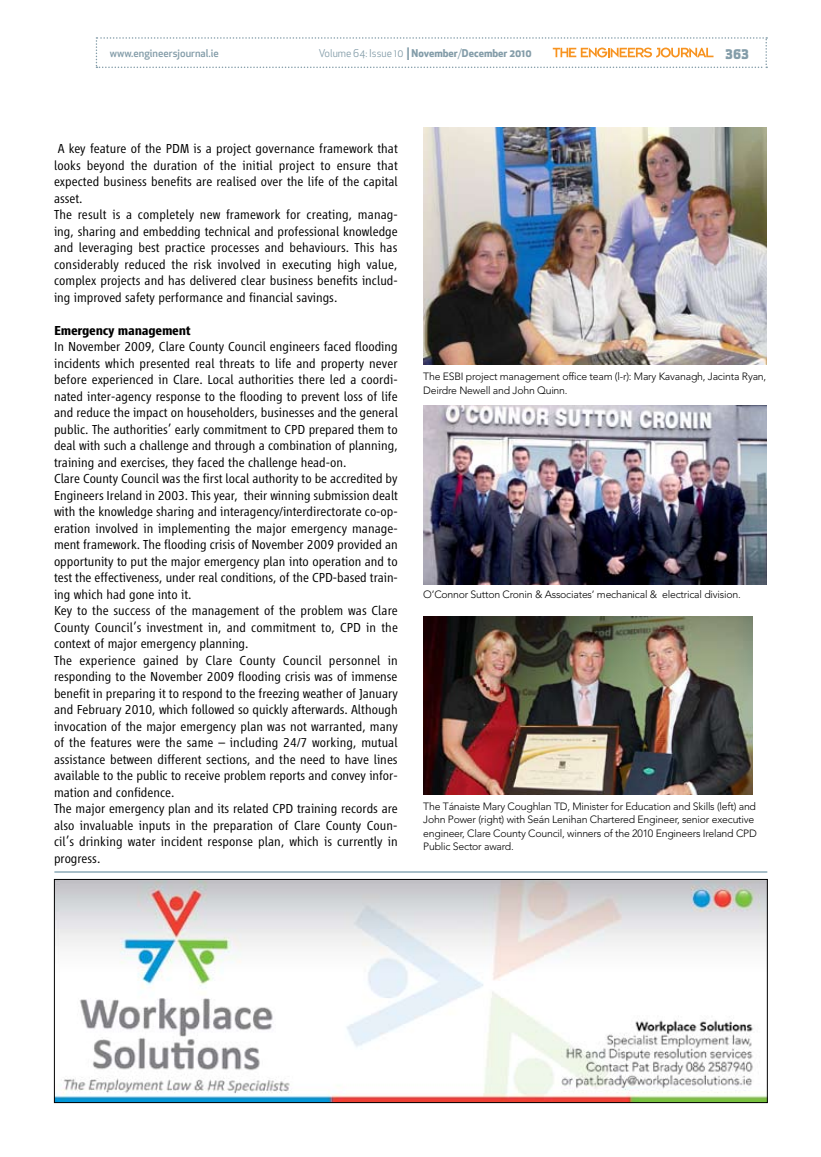
<style>
.page{position:relative;width:821px;height:1157px;background:#fff}
.page>*{position:absolute;margin:0;border:0;box-sizing:border-box;transform-origin:0 0}
.t1{font:300 13.5px/16.5px "Vialog LT";color:#000}
.t2{font:700 13.5px "Vialog LT";color:#000}
.t3{font:13.5px "Cg Aquarius No 8";color:#849da9}
.t4{font:300 10.5px/13.5px "Avenir";letter-spacing:-.02em;color:#000}
.t5{font:700 10.5px "Apex New";color:#849da9}
.t6{font:500 10.5px "Apex New";color:#849da9}
.s1{font-weight:400}
.s2{font-size:16.8px}
</style>
<div class="page">
<svg style="left:96px;top:37px;width:671px;height:31px"></svg>
<img style="left:56px;top:881px;width:709px;height:220px">
<div style="left:54px;top:879px;width:713px;height:224px;border:1px solid #000"></div>
<hr style="left:54px;top:871px;width:713px;height:1px;background:#538094">
<img style="left:423px;top:128px;width:344px;height:237px">
<img style="left:423px;top:405px;width:344px;height:180px">
<img style="left:423px;top:617px;width:329px;height:177px">
<p class="t6" style="left:110px;top:46px;width:110px">www.engineersjournal.ie</p>
<p class="t5" style="left:319px;top:46px;width:214px"><span class="s1">Volume 64: Issue 10</span> <span class="s2">I</span> November<span class="s1">/</span>December 2010</p>
<p class="t3" style="left:725px;top:46px;width:25px">363</p>
<p class="t1" style="left:54px;top:140px;width:345px">A key feature of the PDM is a project governance framework that looks beyond the duration of the initial project to ensure that expected business benefits are realised over the life of the capital asset.<br>The result is a completely new framework for creating, manag&shy;ing, sharing and embedding technical and professional knowledge and leveraging best practice processes and behaviours. This has considerably reduced the risk involved in executing high value, complex projects and has delivered clear business benefits includ&shy;ing improved safety performance and financial savings.</p>
<p class="t2" style="left:54px;top:323px;width:138px">Emergency management</p>
<p class="t1" style="left:54px;top:338px;width:345px">In November 2009, Clare County Council engineers faced flooding incidents which presented real threats to life and property never before experienced in Clare. Local authorities there led a coordi&shy;nated inter-agency response to the flooding to prevent loss of life and reduce the impact on householders, businesses and the general public. The authorities’ early commitment to CPD prepared them to deal with such a challenge and through a combination of planning, training and exercises, they faced the challenge head-on.<br>Clare County Council was the first local authority to be accredited by Engineers Ireland in 2003. This year, their winning submission dealt with the knowledge sharing and interagency/interdirectorate co-op&shy;eration involved in implementing the major emergency manage&shy;ment framework. The flooding crisis of November 2009 provided an opportunity to put the major emergency plan into operation and to test the effectiveness, under real conditions, of the CPD-based train&shy;ing which had gone into it.<br>Key to the success of the management of the problem was Clare County Council’s investment in, and commitment to, CPD in the context of major emergency planning.<br>The experience gained by Clare County Council personnel in responding to the November 2009 flooding crisis was of immense benefit in preparing it to respond to the freezing weather of January and February 2010, which followed so quickly afterwards. Although invocation of the major emergency plan was not warranted, many of the features were the same – including 24/7 working, mutual assistance between different sections, and the need to have lines available to the public to receive problem reports and convey infor&shy;mation and confidence.<br>The major emergency plan and its related CPD training records are also invaluable inputs in the preparation of Clare County Coun&shy;cil’s drinking water incident response plan, which is currently in progress.</p>
<p class="t4" style="left:423px;top:370px;width:344px">The ESBI project management office team (l-r): Mary Kavanagh, Jacinta Ryan,<br>Deirdre Newell and John Quinn.</p>
<p class="t4" style="left:423px;top:588px;width:319px">O’Connor Sutton Cronin &amp; Associates’ mechanical &amp; electrical division.</p>
<p class="t4" style="left:423px;top:799px;width:335px">The Tánaiste Mary Coughlan TD, Minister for Education and Skills (left) and John Power (right) with Seán Lenihan Chartered Engineer, senior executive engineer, Clare County Council, winners of the 2010 Engineers Ireland CPD Public Sector award.</p>
</div>
